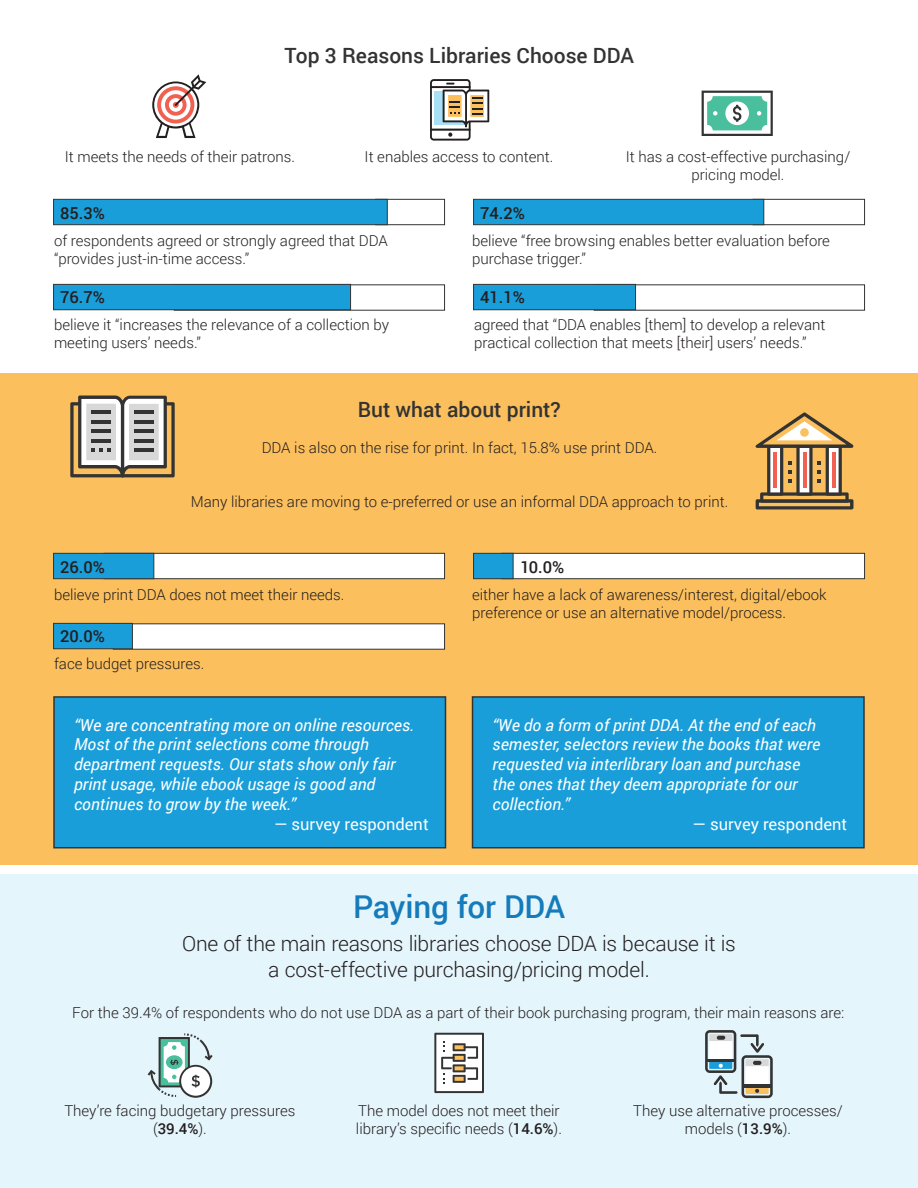
<style>
.page{position:relative;width:918px;height:1188px;background:#fff}
.page>*{position:absolute;margin:0;border:0;box-sizing:border-box;transform-origin:0 0}
.t1{font:500 31.5px "Roboto";letter-spacing:-.005em;color:#157bbb}
.t2{font:300 21px/25.2px "Roboto";letter-spacing:-.01em;color:#231f20;text-align:center}
.t3{font:500 21px "Roboto";color:#323332}
.t4{font:italic 16.5px/19.8px "Roboto";color:#fff}
.t5{font:500 16.5px "Roboto";color:#231f20}
.t6{font:16.5px "Roboto";color:#fff}
.t7{font:300 15px/18px "Roboto";color:#231f20}
.s1{font-weight:500}
</style>
<div class="page">
<div style="left:0;top:373px;width:918px;height:491px;background:#fcbf5d"></div>
<svg style="left:152px;top:74px;width:54px;height:64px"></svg>
<svg style="left:702px;top:91px;width:71px;height:45px"></svg>
<svg style="left:430px;top:79px;width:59px;height:62px"></svg>
<div style="left:375px;top:199px;width:70px;height:26px;background:#fff;border:1px solid #323332"></div>
<div style="left:53px;top:199px;width:335px;height:26px;background:#199eda;border:1px solid #323332"></div>
<div style="left:174px;top:284px;width:271px;height:27px;background:#fff;border:1px solid #323332"></div>
<div style="left:53px;top:284px;width:298px;height:26px;background:#199eda;border:1px solid #323332"></div>
<div style="left:594px;top:284px;width:271px;height:27px;background:#fff;border:1px solid #323332"></div>
<div style="left:753px;top:199px;width:112px;height:26px;background:#fff;border:1px solid #323332"></div>
<div style="left:473px;top:199px;width:291px;height:26px;background:#199eda;border:1px solid #323332"></div>
<div style="left:473px;top:284px;width:163px;height:26px;background:#199eda;border:1px solid #323332"></div>
<div style="left:53px;top:696px;width:393px;height:152px;background:#199eda;border:2px solid #323332"></div>
<div style="left:472px;top:696px;width:393px;height:152px;background:#199eda;border:2px solid #323332"></div>
<svg style="left:70px;top:396px;width:105px;height:81px;background:#b6ad9d"></svg>
<hr style="left:134px;top:411px;width:19px;height:3px;background:#323332">
<hr style="left:134px;top:420px;width:19px;height:3px;background:#323332">
<hr style="left:92px;top:411px;width:19px;height:3px;background:#323332">
<hr style="left:92px;top:420px;width:19px;height:3px;background:#323332">
<hr style="left:134px;top:430px;width:19px;height:3px;background:#323332">
<hr style="left:134px;top:439px;width:19px;height:3px;background:#323332">
<hr style="left:134px;top:449px;width:19px;height:3px;background:#323332">
<hr style="left:92px;top:430px;width:19px;height:3px;background:#323332">
<hr style="left:92px;top:439px;width:19px;height:3px;background:#323332">
<svg style="left:755px;top:412px;width:99px;height:97px"></svg>
<div style="left:800px;top:428px;width:9px;height:9px;background:#fcbf5d;border-radius:50%"></div>
<div style="left:104px;top:553px;width:341px;height:26px;background:#fff;border:1px solid #323332"></div>
<div style="left:53px;top:553px;width:101px;height:26px;background:#199eda;border:1px solid #323332"></div>
<div style="left:113px;top:623px;width:332px;height:27px;background:#fff;border:1px solid #323332"></div>
<div style="left:53px;top:623px;width:80px;height:26px;background:#199eda;border:1px solid #323332"></div>
<div style="left:502px;top:553px;width:363px;height:26px;background:#fff;border:1px solid #323332"></div>
<div style="left:473px;top:553px;width:40px;height:26px;background:#199eda;border:1px solid #323332"></div>
<div style="left:0;top:874px;width:918px;height:314px;background:#e5f5fc"></div>
<svg style="left:705px;top:1030px;width:68px;height:69px"></svg>
<svg style="left:148px;top:1033px;width:65px;height:65px"></svg>
<svg style="left:434px;top:1033px;width:50px;height:60px;background:#c2c0bb"></svg>
<p class="t3" style="left:285px;top:41px;width:351px">Top 3 Reasons Libraries Choose DDA</p>
<p class="t7" style="left:65px;top:147px;width:232px">It meets the needs of their patrons.</p>
<p class="t7" style="left:365px;top:147px;width:190px">It enables access to content.</p>
<p class="t7" style="left:626px;top:147px;width:226px;text-align:center">It has a cost-effective purchasing/ pricing model.</p>
<p class="t5" style="left:60px;top:201px;width:46px">85.3%</p>
<p class="t5" style="left:480px;top:201px;width:46px">74.2%</p>
<p class="t7" style="left:54px;top:232px;width:335px">of respondents agreed or strongly agreed that DDA “provides just-in-time access.”</p>
<p class="t7" style="left:472px;top:232px;width:359px">believe “free browsing enables better evaluation before purchase trigger.”</p>
<p class="t5" style="left:60px;top:285px;width:46px">76.7%</p>
<p class="t5" style="left:480px;top:285px;width:46px">41.1%</p>
<p class="t7" style="left:54px;top:316px;width:337px">believe it “increases the relevance of a collection by meeting users’ needs.”</p>
<p class="t7" style="left:474px;top:316px;width:353px">agreed that “DDA enables [them] to develop a relevant practical collection that meets [their] users’ needs.”</p>
<p class="t3" style="left:358px;top:395px;width:205px">But what about print?</p>
<p class="t5" style="left:60px;top:555px;width:46px">26.0%</p>
<p class="t7" style="left:262px;top:438px;width:397px">DDA is also on the rise for print. In fact, 15.8% use print DDA.</p>
<p class="t7" style="left:191px;top:492px;width:539px">Many libraries are moving to e-preferred or use an informal DDA approach to print.</p>
<p class="t5" style="left:521px;top:555px;width:45px">10.0%</p>
<p class="t7" style="left:54px;top:586px;width:292px">believe print DDA does not meet their needs.</p>
<p class="t5" style="left:60px;top:624px;width:46px">20.0%</p>
<p class="t7" style="left:54px;top:655px;width:152px">face budget pressures.</p>
<p class="t4" style="left:74px;top:714px;width:342px">“We are concentrating more on online resources.<br>Most of the print selections come through department requests. Our stats show only fair print usage, while ebook usage is good and continues to grow by the week.”</p>
<p class="t6" style="left:274px;top:812px;width:156px">— survey respondent</p>
<p class="t7" style="left:472px;top:586px;width:356px">either have a lack of awareness/interest, digital/ebook preference or use an alternative model/process.</p>
<p class="t4" style="left:493px;top:714px;width:329px">“We do a form of print DDA. At the end of each semester, selectors review the books that were requested via interlibrary loan and purchase the ones that they deem appropriate for our collection.”</p>
<p class="t6" style="left:693px;top:812px;width:156px">— survey respondent</p>
<p class="t1" style="left:353px;top:885px;width:214px">Paying for DDA</p>
<p class="t2" style="left:182px;top:931px;width:555px">One of the main reasons libraries choose DDA is because it is a cost-effective purchasing/pricing model.</p>
<p class="t7" style="left:72px;top:1004px;width:774px">For the 39.4% of respondents who do not use DDA as a part of their book purchasing program, their main reasons are:</p>
<p class="t7" style="left:64px;top:1101px;width:233px;text-align:center">They’re facing budgetary pressures (<span class="s1">39.4%</span>).</p>
<p class="t7" style="left:356px;top:1101px;width:208px">The model does not meet their library’s specific needs (<span class="s1">14.6%</span>).</p>
<p class="t7" style="left:633px;top:1101px;width:211px;text-align:center">They use alternative processes/ models (<span class="s1">13.9%</span>).</p>
</div>
